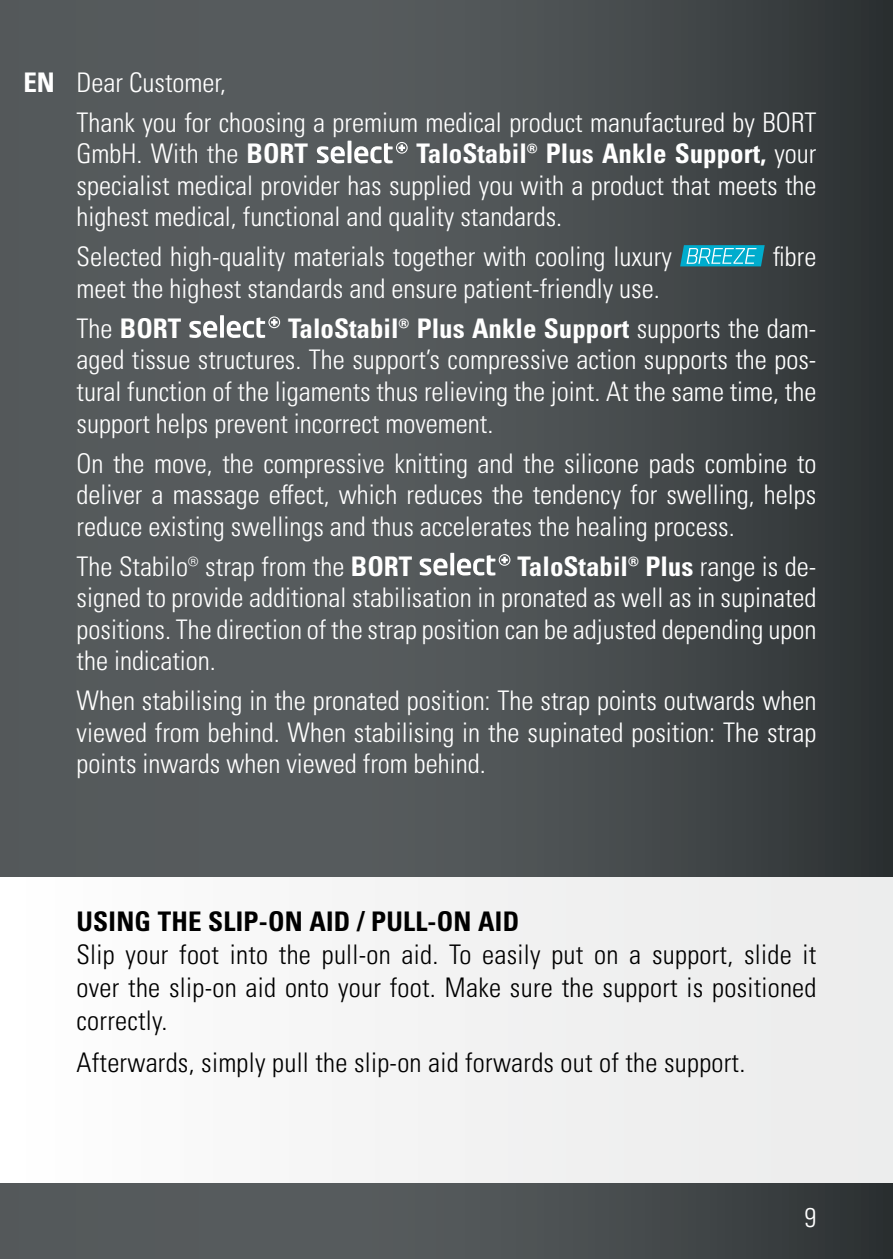
<style>
.page{position:relative;width:893px;height:1259px;background:#fff}
.page>*{position:absolute;margin:0;border:0;box-sizing:border-box;transform-origin:0 0}
.t1{font:300 condensed 27px/31.5px "Univers LT Pro";color:#fff;text-align:justify}
.t2{font:300 condensed 27px/33px "Univers LT Pro";letter-spacing:.01em;color:#000;text-align:justify}
.t3{font:700 condensed 27px "Univers LT Pro";letter-spacing:.01em;color:#000}
.t4{font:700 condensed 27px "Univers LT Pro";color:#fff}
.s1{font-weight:700}
</style>
<div class="page">
<div style="left:0;top:0;width:893px;height:1259px;background:linear-gradient(to right,#606567,#383d3f)"></div>
<div style="left:0;top:878px;width:893px;height:304px;background:#f3f3f3"></div>
<div style="left:396px;top:142px;width:12px;height:12px;border:1px solid #fff;border-radius:50%"></div>
<svg style="left:399px;top:144px;width:6px;height:7px"></svg>
<svg style="left:317px;top:146px;width:28px;height:17px"></svg>
<hr style="left:348px;top:141px;width:3px;height:22px;background:#fff">
<svg style="left:354px;top:143px;width:39px;height:20px"></svg>
<svg style="left:680px;top:245px;width:85px;height:21px;background:#2fb4cd"></svg>
<div style="left:268px;top:316px;width:12px;height:12px;border:1px solid #fff;border-radius:50%"></div>
<svg style="left:271px;top:319px;width:7px;height:7px"></svg>
<svg style="left:189px;top:321px;width:28px;height:17px"></svg>
<svg style="left:220px;top:315px;width:4px;height:23px"></svg>
<svg style="left:227px;top:317px;width:38px;height:21px"></svg>
<div style="left:499px;top:554px;width:11px;height:12px;border:1px solid #fff;border-radius:50%"></div>
<svg style="left:501px;top:557px;width:7px;height:6px"></svg>
<svg style="left:420px;top:558px;width:28px;height:17px"></svg>
<svg style="left:450px;top:553px;width:4px;height:22px"></svg>
<svg style="left:457px;top:555px;width:38px;height:20px"></svg>
<p class="t4" style="left:23px;top:66px;width:33px">EN</p>
<p class="t1" style="left:77px;top:61px;width:741px;line-height:39.9px">Dear Customer,<br>Thank you for choosing a premium medical product manufactured by BORT</p>
<p class="t1" style="left:77px;top:137px;width:233px">GmbH. With the <span class="s1">BORT</span></p>
<p class="t1" style="left:77px;top:137px;width:741px;text-indent:340px"><span class="s1">TaloStabil® Plus Ankle Support,</span> your specialist medical provider has supplied you with a product that meets the highest medical, functional and quality standards.</p>
<p class="t1" style="left:77px;top:240px;width:597px">Selected high-quality materials together with cooling luxury</p>
<p class="t1" style="left:773px;top:240px;width:45px">fibre</p>
<p class="t1" style="left:77px;top:267px;width:585px;line-height:39.9px">meet the highest standards and ensure patient-friendly use.<br>The <span class="s1">BORT</span></p>
<p class="t1" style="left:77px;top:311px;width:741px;text-indent:211px"><span class="s1">TaloStabil® Plus Ankle Support</span> supports the dam&shy;aged tissue structures. The support’s compressive action supports the pos&shy;tural function of the ligaments thus relieving the joint. At the same time, the support helps prevent incorrect movement.</p>
<p class="t1" style="left:77px;top:446px;width:741px">On the move, the compressive knitting and the silicone pads combine to deliver a massage effect, which reduces the tendency for swelling, helps reduce existing swellings and thus accelerates the healing process.</p>
<p class="t1" style="left:77px;top:549px;width:337px">The Stabilo® strap from the <span class="s1">BORT</span></p>
<p class="t1" style="left:77px;top:549px;width:741px;text-indent:441px"><span class="s1">TaloStabil® Plus</span> range is de&shy;signed to provide additional stabilisation in pronated as well as in supinated positions. The direction of the strap position can be adjusted depending upon the indication.</p>
<p class="t1" style="left:77px;top:683px;width:741px">When stabilising in the pronated position: The strap points outwards when viewed from behind. When stabilising in the supinated position: The strap points inwards when viewed from behind.</p>
<p class="t3" style="left:77px;top:905px;width:444px">USING THE SLIP-ON AID / PULL-ON AID</p>
<p class="t2" style="left:77px;top:937px;width:741px">Slip your foot into the pull-on aid. To easily put on a support, slide it over the slip-on aid onto your foot. Make sure the support is positioned correctly.</p>
<p class="t2" style="left:77px;top:1044px;width:670px">Afterwards, simply pull the slip-on aid forwards out of the support.</p>
<p class="t1" style="left:804px;top:1200px;width:13px">9</p>
</div>
